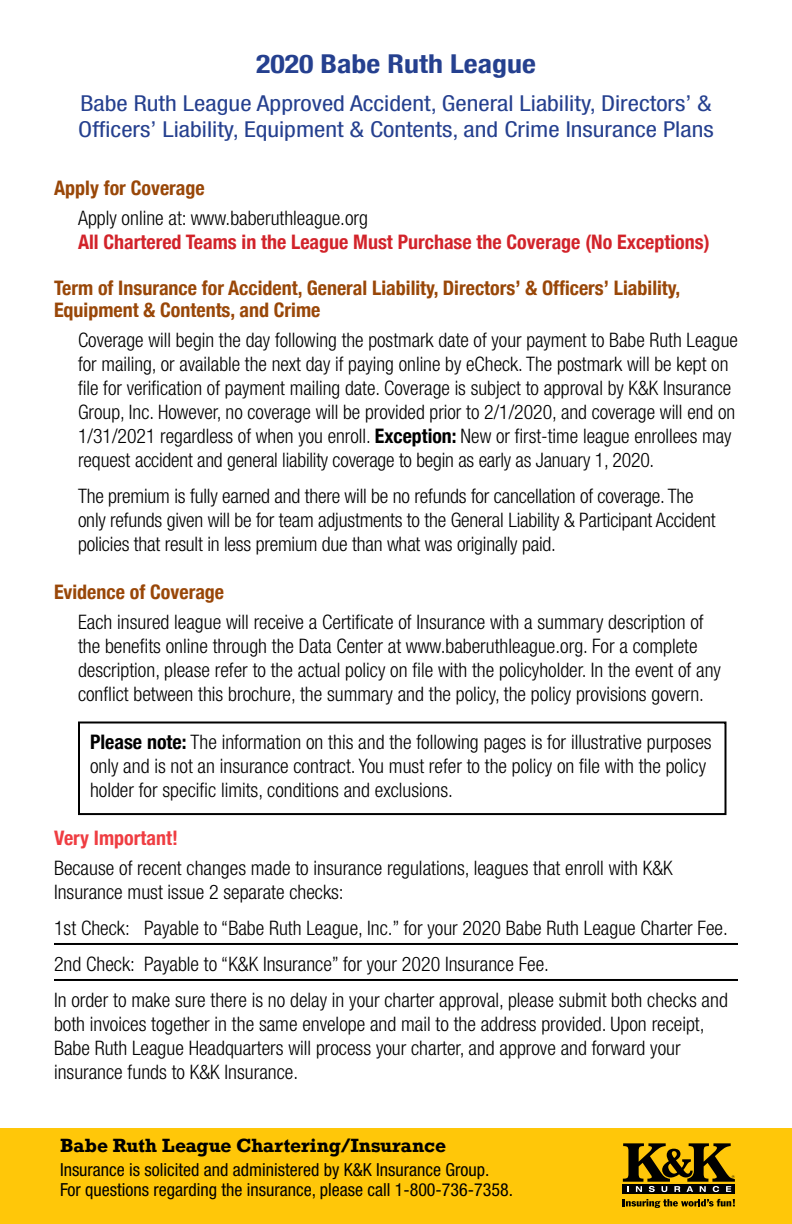
<style>
.page{position:relative;width:792px;height:1224px;background:#fff}
.page>*{position:absolute;margin:0;border:0;box-sizing:border-box;transform-origin:0 0}
.t1{font:700 condensed 26px "Helvetica Neue";color:#25408f;scale:1.15 1}
.t2{font:condensed 22px/26px "Helvetica Neue LT Std";color:#25408f;scale:1.15 1}
.t3{font:300 condensed 20px/24px "Helvetica Neue LT Std";color:#000}
.t4{font:700 condensed 20px/22px "Helvetica Neue";color:#994708}
.t5{font:700 condensed 20px "Helvetica Neue";color:#d2232a}
.t6{font:700 condensed 20px "Helvetica Neue";color:#ef3d42}
.t7{font:condensed 18px/20px "Helvetica Neue LT Std";color:#000}
.t8{font:700 18px "Rockwell";color:#000}
.s1{font-family:"Helvetica Neue";font-weight:700}
</style>
<div class="page">
<div style="left:0;top:1128px;width:792px;height:96px;background:#ffc709"></div>
<div style="left:623px;top:1184px;width:112px;height:10px;background:#000"></div>
<svg style="left:623px;top:1199px;width:112px;height:9px"></svg>
<svg style="left:623px;top:1143px;width:112px;height:49px"></svg>
<div style="left:78px;top:722px;width:648px;height:93px;border:2px solid #000"></div>
<hr style="left:54px;top:943px;width:684px;height:2px;background:#000">
<hr style="left:54px;top:979px;width:684px;height:2px;background:#000">
<h1 class="t1" style="left:256px;top:42px;width:245px">2020 Babe Ruth League</h1>
<p class="t2" style="left:78px;top:90px;width:554px">Babe Ruth League Approved Accident, General Liability, Directors’ &amp;<br>Officers’ Liability, Equipment &amp; Contents, and Crime Insurance Plans</p>
<p class="t4" style="left:54px;top:175px;width:152px">Apply for Coverage</p>
<p class="t3" style="left:78px;top:206px;width:292px">Apply online at: www.baberuthleague.org</p>
<p class="t5" style="left:78px;top:225px;width:633px">All Chartered Teams in the League Must Purchase the Coverage (No Exceptions)</p>
<p class="t4" style="left:54px;top:275px;width:628px">Term of Insurance for Accident, General Liability, Directors’ &amp; Officers’ Liability,<br>Equipment &amp; Contents, and Crime</p>
<p class="t3" style="left:78px;top:328px;width:661px">Coverage will begin the day following the postmark date of your payment to Babe Ruth League for mailing, or available the next day if paying online by eCheck. The postmark will be kept on file for verification of payment mailing date. Coverage is subject to approval by K&amp;K Insurance Group, Inc. However, no coverage will be provided prior to 2/1/2020, and coverage will end on 1/31/2021 regardless of when you enroll. <span class="s1">Exception:</span> New or first-time league enrollees may request accident and general liability coverage to begin as early as January 1, 2020.</p>
<p class="t3" style="left:78px;top:484px;width:639px">The premium is fully earned and there will be no refunds for cancellation of coverage. The only refunds given will be for team adjustments to the General Liability &amp; Participant Accident policies that result in less premium due than what was originally paid.</p>
<p class="t4" style="left:54px;top:579px;width:172px">Evidence of Coverage</p>
<p class="t3" style="left:78px;top:610px;width:645px">Each insured league will receive a Certificate of Insurance with a summary description of the benefits online through the Data Center at www.baberuthleague.org. For a complete description, please refer to the actual policy on file with the policyholder. In the event of any conflict between this brochure, the summary and the policy, the policy provisions govern.</p>
<p class="t3" style="left:90px;top:730px;width:623px"><span class="s1">Please note:</span> The information on this and the following pages is for illustrative purposes only and is not an insurance contract. You must refer to the policy on file with the policy holder for specific limits, conditions and exclusions.</p>
<p class="t6" style="left:54px;top:821px;width:125px">Very Important!</p>
<p class="t3" style="left:54px;top:856px;width:620px">Because of recent changes made to insurance regulations, leagues that enroll with K&amp;K<br>Insurance must issue 2 separate checks:</p>
<p class="t3" style="left:54px;top:910px;width:675px;line-height:36px">1st Check: Payable to “Babe Ruth League, Inc.” for your 2020 Babe Ruth League Charter Fee.<br>2nd Check: Payable to “K&amp;K Insurance” for your 2020 Insurance Fee.<br>In order to make sure there is no delay in your charter approval, please submit both checks and</p>
<p class="t3" style="left:54px;top:1012px;width:652px">both invoices together in the same envelope and mail to the address provided. Upon receipt,<br>Babe Ruth League Headquarters will process your charter, and approve and forward your insurance funds to K&amp;K Insurance.</p>
<p class="t8" style="left:60px;top:1134px;width:387px">Babe Ruth League Chartering/Insurance</p>
<p class="t7" style="left:60px;top:1160px;width:455px">Insurance is solicited and administered by K&amp;K Insurance Group.<br>For questions regarding the insurance, please call 1-800-736-7358.</p>
</div>
